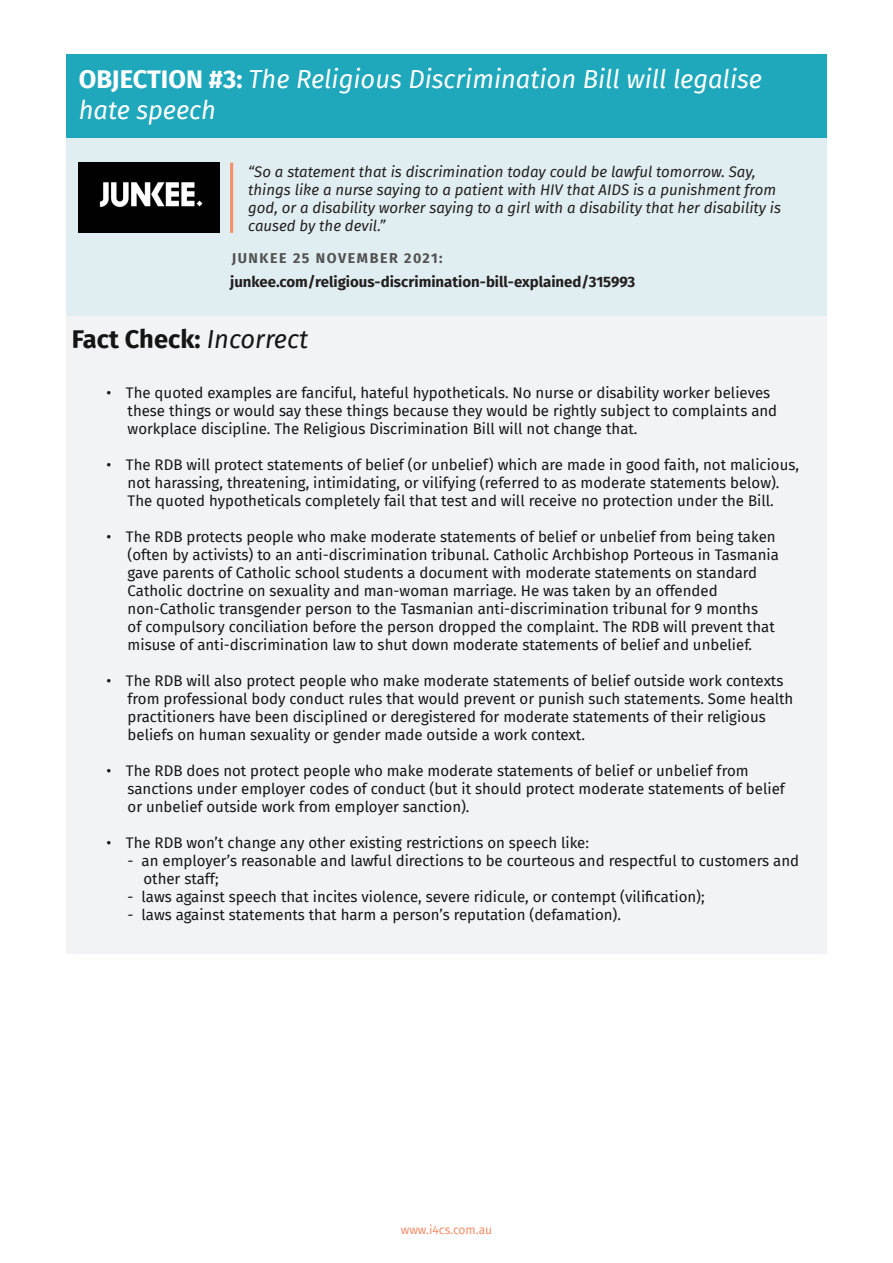
<style>
.page{position:relative;width:893px;height:1263px;background:#fff}
.page>*{position:absolute;margin:0;border:0;box-sizing:border-box;transform-origin:0 0}
.t1{font:italic 25.5px/30.6px "Fira Sans";color:#fff}
.t2{font:700 25.5px "Fira Sans";color:#161516}
.t3{font:15px/18px "Fira Sans";color:#161516}
.t4{font:italic 15px/18px "Fira Sans";color:#231f20}
.t5{font:700 15px "Fira Sans";color:#231f20}
.t6{font:700 14.25px "Fira Sans";letter-spacing:.11em;color:#535252}
.t7{font:12px "Fira Sans";color:#f68d68}
.s1{font-weight:700;font-style:normal}
.s2{font-weight:400;font-style:italic}
</style>
<div class="page">
<div style="left:66px;top:137px;width:761px;height:180px;background:#e0eef2"></div>
<div style="left:66px;top:54px;width:761px;height:83px;background:#1fa8bc"></div>
<hr style="left:230px;top:163px;width:3px;height:70px;background:#f68d68">
<div style="left:66px;top:317px;width:761px;height:637px;background:#f2f3f4"></div>
<img style="left:79px;top:163px;width:140px;height:70px">
<p class="t1" style="left:79px;top:63px;width:685px"><span class="s1">OBJECTION #3:</span> The Religious Discrimination Bill will legalise hate speech</p>
<p class="t4" style="left:248px;top:162px;width:534px">“So a statement that is discrimination today could be lawful tomorrow. Say, things like a nurse saying to a patient with HIV that AIDS is a punishment from god, or a disability worker saying to a girl with a disability that her disability is caused by the devil.”</p>
<p class="t6" style="left:232px;top:246px;width:212px">JUNKEE 25 NOVEMBER 2021:</p>
<p class="t5" style="left:230px;top:269px;width:407px">junkee.com/religious-discrimination-bill-explained/315993</p>
<p class="t2" style="left:72px;top:317px;width:238px">Fact Check: <span class="s2">Incorrect</span></p>
<p class="t3" style="left:128px;top:383px;width:651px;text-indent:-21px">• The quoted examples are fanciful, hateful hypotheticals. No nurse or disability worker believes these things or would say these things because they would be rightly subject to complaints and workplace discipline. The Religious Discrimination Bill will not change that.</p>
<p class="t3" style="left:106px;top:455px;width:694px;text-align:center">• The RDB will protect statements of belief (or unbelief) which are made in good faith, not malicious, not harassing, threatening, intimidating, or vilifying (referred to as moderate statements below).<br>The quoted hypotheticals completely fail that test and will receive no protection under the Bill.</p>
<p class="t3" style="left:128px;top:527px;width:653px;text-indent:-21px">• The RDB protects people who make moderate statements of belief or unbelief from being taken (often by activists) to an anti-discrimination tribunal. Catholic Archbishop Porteous in Tasmania gave parents of Catholic school students a document with moderate statements on standard Catholic doctrine on sexuality and man-woman marriage. He was taken by an offended non-Catholic transgender person to the Tasmanian anti-discrimination tribunal for 9 months<br>of compulsory conciliation before the person dropped the complaint. The RDB will prevent that misuse of anti-discrimination law to shut down moderate statements of belief and unbelief.</p>
<p class="t3" style="left:128px;top:671px;width:667px;text-indent:-21px">• The RDB will also protect people who make moderate statements of belief outside work contexts from professional body conduct rules that would prevent or punish such statements. Some health practitioners have been disciplined or deregistered for moderate statements of their religious beliefs on human sexuality or gender made outside a work context.</p>
<p class="t3" style="left:128px;top:761px;width:659px;text-indent:-21px">• The RDB does not protect people who make moderate statements of belief or unbelief from sanctions under employer codes of conduct (but it should protect moderate statements of belief or unbelief outside work from employer sanction).</p>
<p class="t3" style="left:106px;top:833px;width:484px">• The RDB won’t change any other existing restrictions on speech like:</p>
<p class="t3" style="left:143px;top:851px;width:657px;text-indent:-16px">- an employer’s reasonable and lawful directions to be courteous and respectful to customers and other staff;</p>
<p class="t3" style="left:128px;top:887px;width:579px">- laws against speech that incites violence, severe ridicule, or contempt (vilification);</p>
<p class="t3" style="left:128px;top:905px;width:495px">- laws against statements that harm a person’s reputation (defamation).</p>
<p class="t7" style="left:401px;top:1220px;width:93px">www.i4cs.com.au</p>
</div>
